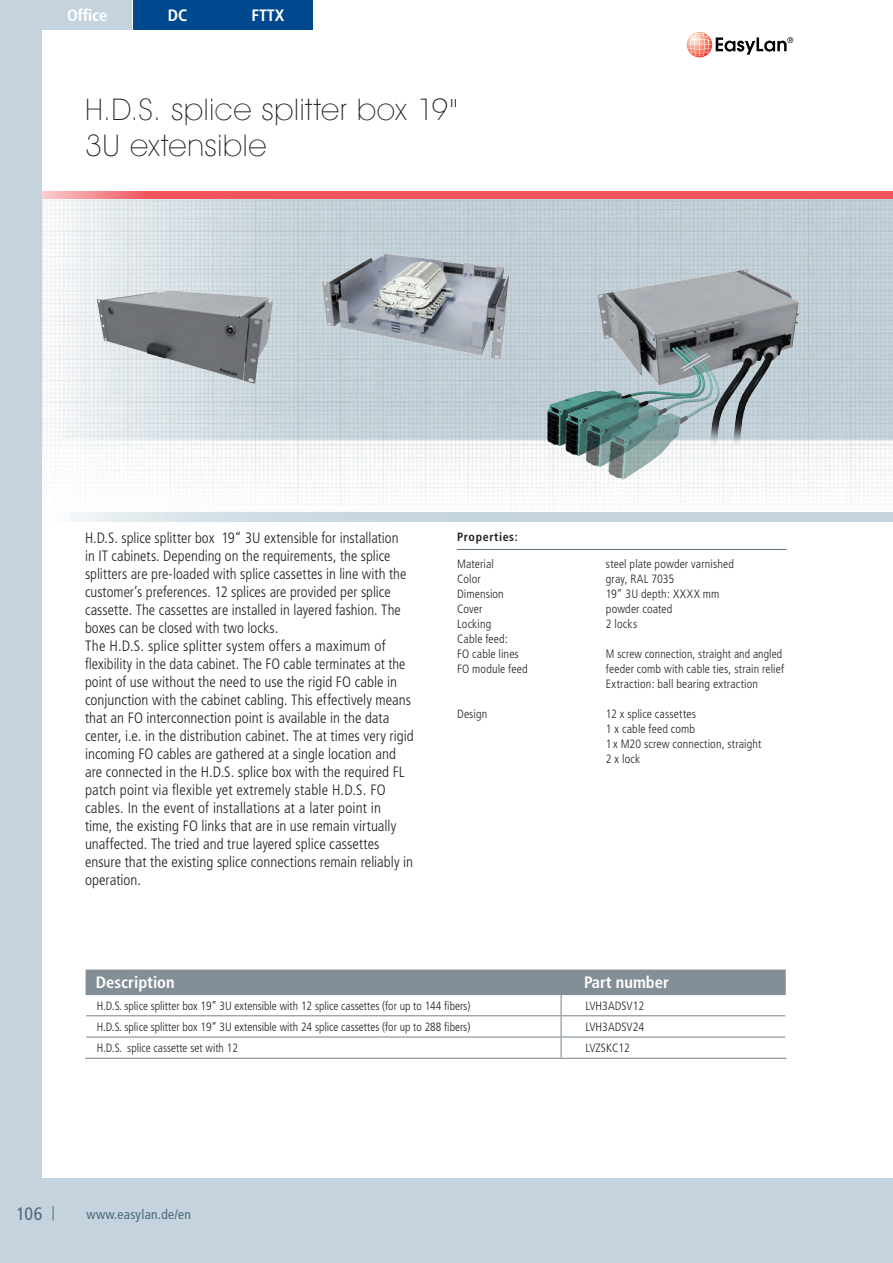
<style>
.page{position:relative;width:893px;height:1263px;background:#c4d3dd}
.page>*{position:absolute;margin:0;border:0;box-sizing:border-box;transform-origin:0 0}
.t1{font:200 30px/36px "Avant Garde IT Cby BT";letter-spacing:.025em;color:#231f20}
.t2{font:condensed 18px "Frutiger";color:#4d6a78}
.t3{font:700 condensed 16.5px "Frutiger";color:#fff}
.t4{font:300 condensed 15px/18px "Frutiger";color:#231f20}
.t5{font:condensed 13.5px "Frutiger";letter-spacing:.02em;color:#4d6a78}
.t6{font:300 condensed 12px/15px "Frutiger";letter-spacing:.01em;color:#231f20}
.t7{font:700 condensed 12px "Frutiger";letter-spacing:.05em;color:#231f20}
</style>
<div class="page">
<div style="left:43px;top:0;width:850px;height:1178px;background:#fff"></div>
<svg style="left:53px;top:1206px;width:1px;height:14px"></svg>
<svg style="left:687px;top:32px;width:25px;height:25px"></svg>
<svg style="left:688px;top:33px;width:105px;height:24px"></svg>
<svg style="left:43px;top:191px;width:850px;height:9px;background:#ed6971"></svg>
<img style="left:43px;top:200px;width:850px;height:313px">
<svg style="left:70px;top:513px;width:823px;height:8px;background:#ccd9e1"></svg>
<img style="left:90px;top:263px;width:203px;height:142px">
<img style="left:317px;top:220px;width:197px;height:152px">
<img style="left:500px;top:259px;width:308px;height:225px">
<hr style="left:457px;top:549px;width:330px;height:1px;background:#5c6f78">
<svg style="left:85px;top:969px;width:701px;height:89px"></svg>
<hr style="left:85px;top:1058px;width:476px;height:1px;background:#828f96">
<hr style="left:561px;top:1058px;width:225px;height:1px;background:#828f96">
<div style="left:43px;top:0;width:89px;height:30px;background:#c4d3dd"></div>
<div style="left:133px;top:0;width:89px;height:30px;background:#01498e"></div>
<div style="left:223px;top:0;width:90px;height:30px;background:#01498e"></div>
<p class="t3" style="left:67px;top:6px;width:42px">Office</p>
<p class="t3" style="left:168px;top:6px;width:21px">DC</p>
<p class="t3" style="left:252px;top:6px;width:34px">FTTX</p>
<h1 class="t1" style="left:85px;top:91px;width:374px">H.D.S. splice splitter box 19"<br>3U extensible</h1>
<p class="t4" style="left:85px;top:529px;width:330px">H.D.S. splice splitter box 19“ 3U extensible for installation<br>in IT cabinets. Depending on the requirements, the splice splitters are pre-loaded with splice cassettes in line with the customer’s preferences. 12 splices are provided per splice cassette. The cassettes are installed in layered fashion. The boxes can be closed with two locks.<br>The H.D.S. splice splitter system offers a maximum of flexibility in the data cabinet. The FO cable terminates at the point of use without the need to use the rigid FO cable in conjunction with the cabinet cabling. This effectively means that an FO interconnection point is available in the data center, i.e. in the distribution cabinet. The at times very rigid incoming FO cables are gathered at a single location and are connected in the H.D.S. splice box with the required FL patch point via flexible yet extremely stable H.D.S. FO cables. In the event of installations at a later point in<br>time, the existing FO links that are in use remain virtually unaffected. The tried and true layered splice cassettes ensure that the existing splice connections remain reliably in operation.</p>
<p class="t7" style="left:457px;top:529px;width:62px">Properties:</p>
<p class="t6" style="left:457px;top:557px;width:38px">Material</p>
<p class="t6" style="left:606px;top:557px;width:129px">steel plate powder varnished</p>
<p class="t6" style="left:457px;top:572px;width:25px">Color</p>
<p class="t6" style="left:606px;top:572px;width:70px">gray, RAL 7035</p>
<p class="t6" style="left:457px;top:587px;width:48px">Dimension</p>
<p class="t6" style="left:606px;top:587px;width:115px">19” 3U depth: XXXX mm</p>
<p class="t6" style="left:457px;top:602px;width:27px">Cover</p>
<p class="t6" style="left:606px;top:602px;width:68px">powder coated</p>
<p class="t6" style="left:457px;top:617px;width:36px">Locking</p>
<p class="t6" style="left:606px;top:617px;width:33px">2 locks</p>
<p class="t6" style="left:457px;top:632px;width:63px">Cable feed:<br>FO cable lines</p>
<p class="t6" style="left:606px;top:647px;width:178px">M screw connection, straight and angled</p>
<p class="t6" style="left:457px;top:662px;width:72px">FO module feed</p>
<p class="t6" style="left:606px;top:662px;width:180px">feeder comb with cable ties, strain relief<br>Extraction: ball bearing extraction</p>
<p class="t6" style="left:457px;top:707px;width:32px">Design</p>
<p class="t6" style="left:606px;top:707px;width:157px">12 x splice cassettes<br>1 x cable feed comb<br>1 x M20 screw connection, straight<br>2 x lock</p>
<p class="t3" style="left:96px;top:972px;width:80px">Description</p>
<p class="t3" style="left:584px;top:972px;width:86px">Part number</p>
<p class="t6" style="left:97px;top:998px;width:375px">H.D.S. splice splitter box 19” 3U extensible with 12 splice cassettes (for up to 144 fibers)</p>
<p class="t6" style="left:586px;top:998px;width:60px">LVH3ADSV12</p>
<p class="t6" style="left:97px;top:1020px;width:375px">H.D.S. splice splitter box 19” 3U extensible with 24 splice cassettes (for up to 288 fibers)</p>
<p class="t6" style="left:586px;top:1020px;width:60px">LVH3ADSV24</p>
<p class="t6" style="left:97px;top:1041px;width:143px">H.D.S. splice cassette set with 12</p>
<p class="t6" style="left:586px;top:1041px;width:46px">LVZSKC12</p>
<p class="t2" style="left:16px;top:1203px;width:28px">106</p>
<p class="t5" style="left:87px;top:1207px;width:106px">www.easylan.de/en</p>
</div>
